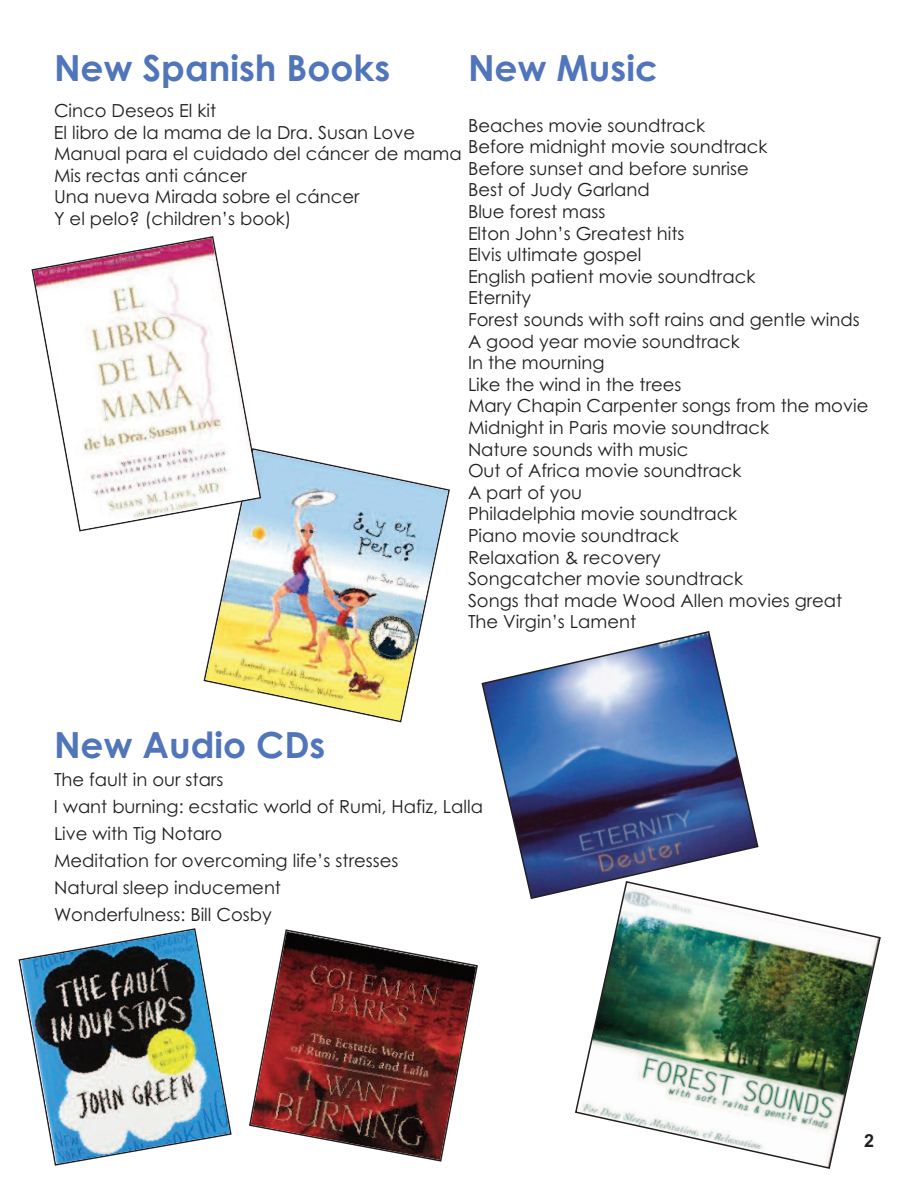
<style>
.page{position:relative;width:918px;height:1188px;background:#fff}
.page>*{position:absolute;margin:0;border:0;box-sizing:border-box;transform-origin:0 0}
.t1{font:700 36px "Century Gothic";color:#5175ba}
.t2{font:18px/21.6px "Century Gothic";color:#231f20}
.t3{font:700 18px "Arial";color:#231f20}
</style>
<div class="page">
<img style="left:205px;top:450px;width:243px;height:271px">
<svg style="left:31px;top:236px;width:231px;height:296px"></svg>
<img style="left:33px;top:238px;width:227px;height:292px">
<img style="left:20px;top:930px;width:210px;height:234px">
<svg style="left:481px;top:631px;width:278px;height:268px"></svg>
<img style="left:574px;top:880px;width:307px;height:289px">
<img style="left:251px;top:931px;width:225px;height:229px">
<h1 class="t1" style="left:54px;top:48px;width:338px">New Spanish Books</h1>
<h1 class="t1" style="left:468px;top:48px;width:192px">New Music</h1>
<p class="t2" style="left:468px;top:115px;width:402px">Beaches movie soundtrack<br>Before midnight movie soundtrack<br>Before sunset and before sunrise<br>Best of Judy Garland<br>Blue forest mass<br>Elton John’s Greatest hits<br>Elvis ultimate gospel<br>English patient movie soundtrack<br>Eternity<br>Forest sounds with soft rains and gentle winds<br>A good year movie soundtrack<br>In the mourning<br>Like the wind in the trees<br>Mary Chapin Carpenter songs from the movie<br>Midnight in Paris movie soundtrack<br>Nature sounds with music<br>Out of Africa movie soundtrack<br>A part of you<br>Philadelphia movie soundtrack<br>Piano movie soundtrack<br>Relaxation &amp; recovery<br>Songcatcher movie soundtrack<br>Songs that made Wood Allen movies great<br>The Virgin’s Lament</p>
<p class="t2" style="left:54px;top:100px;width:409px">Cinco Deseos El kit<br>El libro de la mama de la Dra. Susan Love<br>Manual para el cuidado del cáncer de mama<br>Mis rectas anti cáncer<br>Una nueva Mirada sobre el cáncer<br>Y el pelo? (children’s book)</p>
<h1 class="t1" style="left:54px;top:724px;width:273px">New Audio CDs</h1>
<p class="t2" style="left:54px;top:766px;width:431px;line-height:27px">The fault in our stars<br>I want burning: ecstatic world of Rumi, Hafiz, Lalla<br>Live with Tig Notaro<br>Meditation for overcoming life’s stresses<br>Natural sleep inducement<br>Wonderfulness: Bill Cosby</p>
<p class="t3" style="left:864px;top:1130px;width:12px">2</p>
</div>
